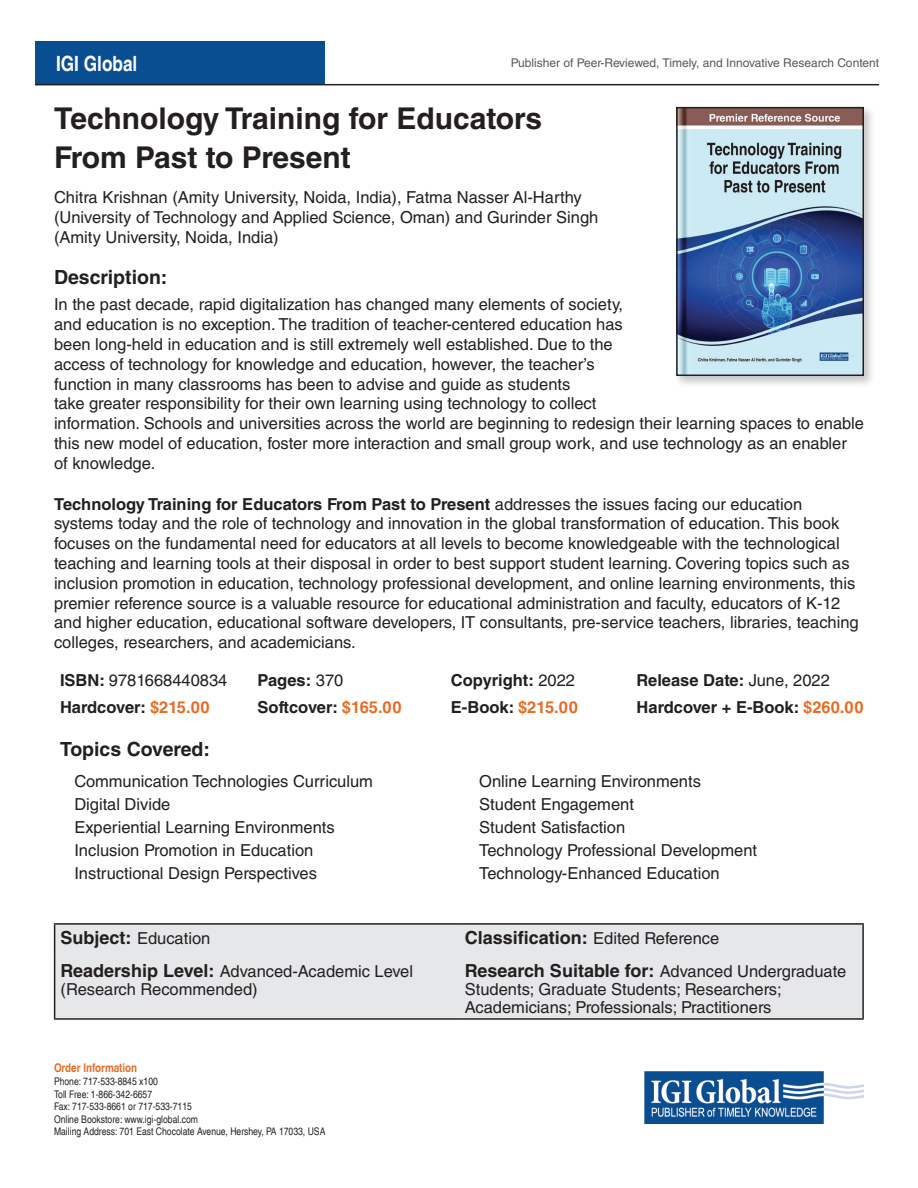
<style>
.page{position:relative;width:918px;height:1188px;background:#fff}
.page>*{position:absolute;margin:0;border:0;box-sizing:border-box;transform-origin:0 0}
.t1{font:700 30px/39px "Helvetica LT Std";color:#231f20}
.t2{font:700 condensed 21px "Helvetica LT";color:#fff}
.t3{font:700 19.5px "Helvetica LT Std";color:#231f20}
.t4{font:700 18px "Helvetica LT Std";color:#231f20}
.t5{font:16.5px/19.8px "Helvetica LT Std";color:#231f20}
.t6{font:700 16.5px "Helvetica LT Std";color:#231f20}
.t7{font:12px "Helvetica LT Std";color:#57585a}
.t8{font:700 condensed 12px "Helvetica LT";color:#e56d25}
.t9{font:condensed 10.5px/12.6px "Helvetica LT";color:#231f20}
.s1{font-weight:700}
.s2{font-weight:400}
.s3{color:#e56d25}
.s4{font-weight:700;font-size:18px}
.s5{font-weight:400;font-size:16.5px}
</style>
<div class="page">
<div style="left:35px;top:41px;width:290px;height:44px;background:#094e91"></div>
<img style="left:645px;top:1071px;width:219px;height:52px">
<hr style="left:35px;top:84px;width:844px;height:1px;background:#231f20">
<div style="left:673px;top:104px;width:203px;height:284px;background:#231f20;opacity:.25"></div>
<img style="left:679px;top:110px;width:182px;height:263px">
<div style="left:676px;top:107px;width:188px;height:269px;border:2px solid #231f20"></div>
<div style="left:55px;top:925px;width:807px;height:93px;background:#e6e7e9"></div>
<hr style="left:54px;top:923px;width:405px;height:2px;background:#231f20">
<hr style="left:54px;top:925px;width:1px;height:32px;background:#231f20">
<hr style="left:459px;top:923px;width:405px;height:2px;background:#231f20">
<hr style="left:862px;top:925px;width:2px;height:32px;background:#231f20">
<hr style="left:54px;top:957px;width:1px;height:61px;background:#231f20">
<hr style="left:862px;top:957px;width:2px;height:61px;background:#231f20">
<hr style="left:54px;top:1018px;width:405px;height:2px;background:#231f20">
<hr style="left:459px;top:1018px;width:405px;height:2px;background:#231f20">
<p class="t2" style="left:56px;top:50px;width:83px">IGI Global</p>
<p class="t7" style="left:511px;top:56px;width:370px">Publisher of Peer-Reviewed, Timely, and Innovative Research Content</p>
<h1 class="t1" style="left:54px;top:99px;width:490px">Technology Training for Educators<br>From Past to Present</h1>
<p class="t5" style="left:54px;top:187px;width:546px">Chitra Krishnan (Amity University, Noida, India), Fatma Nasser Al-Harthy (University of Technology and Applied Science, Oman) and Gurinder Singh (Amity University, Noida, India)</p>
<p class="t3" style="left:54px;top:265px;width:115px">Description:</p>
<p class="t5" style="left:54px;top:295px;width:811px">In the past decade, rapid digitalization has changed many elements of society,<br>and education is no exception. The tradition of teacher-centered education has<br>been long-held in education and is still extremely well established. Due to the<br>access of technology for knowledge and education, however, the teacher’s<br>function in many classrooms has been to advise and guide as students<br>take greater responsibility for their own learning using technology to collect<br>information. Schools and universities across the world are beginning to redesign their learning spaces to enable this new model of education, foster more interaction and small group work, and use technology as an enabler of knowledge.</p>
<p class="t5" style="left:54px;top:494px;width:806px"><span class="s1">Technology Training for Educators From Past to Present</span> addresses the issues facing our education systems today and the role of technology and innovation in the global transformation of education. This book focuses on the fundamental need for educators at all levels to become knowledgeable with the technological teaching and learning tools at their disposal in order to best support student learning. Covering topics such as inclusion promotion in education, technology professional development, and online learning environments, this premier reference source is a valuable resource for educational administration and faculty, educators of K-12 and higher education, educational software developers, IT consultants, pre-service teachers, libraries, teaching colleges, researchers, and academicians.</p>
<p class="t5" style="left:60px;top:670px;width:169px"><span class="s1">ISBN:</span> 9781668440834</p>
<p class="t6" style="left:258px;top:670px;width:87px">Pages: <span class="s2">370</span></p>
<p class="t6" style="left:451px;top:670px;width:126px">Copyright: <span class="s2">2022</span></p>
<p class="t6" style="left:637px;top:670px;width:195px">Release Date: <span class="s2">June, 2022</span></p>
<p class="t6" style="left:60px;top:697px;width:151px">Hardcover: <span class="s3">$215.00</span></p>
<p class="t6" style="left:258px;top:697px;width:145px">Softcover: <span class="s3">$165.00</span></p>
<p class="t6" style="left:451px;top:697px;width:128px">E-Book: <span class="s3">$215.00</span></p>
<p class="t6" style="left:637px;top:697px;width:228px">Hardcover + E-Book: <span class="s3">$260.00</span></p>
<p class="t3" style="left:60px;top:737px;width:152px">Topics Covered:</p>
<p class="t5" style="left:74px;top:769px;width:300px;line-height:23.1px">Communication Technologies Curriculum Digital Divide<br>Experiential Learning Environments Inclusion Promotion in Education Instructional Design Perspectives</p>
<p class="t5" style="left:479px;top:769px;width:279px;line-height:23.1px">Online Learning Environments<br>Student Engagement<br>Student Satisfaction<br>Technology Professional Development<br>Technology-Enhanced Education</p>
<p class="t5" style="left:61px;top:928px;width:151px"><span class="s4">Subject:</span> Education</p>
<p class="t4" style="left:465px;top:927px;width:256px">Classification: <span class="s5">Edited Reference</span></p>
<p class="t5" style="left:61px;top:962px;width:354px;line-height:18px"><span class="s4">Readership Level:</span> Advanced-Academic Level (Research Recommended)</p>
<p class="t5" style="left:465px;top:962px;width:383px;line-height:18px"><span class="s4">Research Suitable for:</span> Advanced Undergraduate<br>Students; Graduate Students; Researchers;<br>Academicians; Professionals; Practitioners</p>
<p class="t8" style="left:54px;top:1061px;width:85px">Order Information</p>
<p class="t9" style="left:54px;top:1075px;width:273px">Phone: 717-533-8845 x100<br>Toll Free: 1-866-342-6657<br>Fax: 717-533-8661 or 717-533-7115<br>Online Bookstore: www.igi-global.com<br>Mailing Address: 701 East Chocolate Avenue, Hershey, PA 17033, USA</p>
</div>
